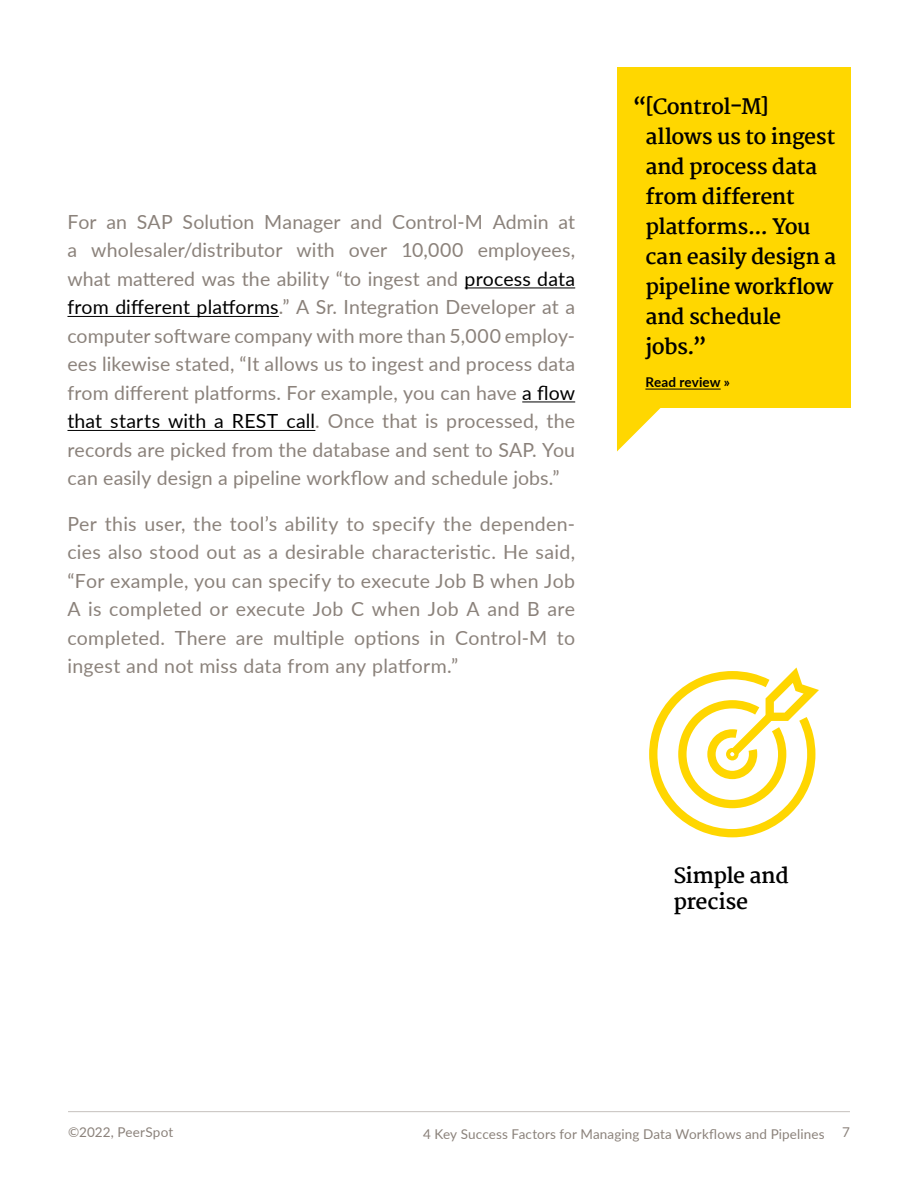
<style>
.page{position:relative;width:918px;height:1188px;background:#fff}
.page>*{position:absolute;margin:0;border:0;box-sizing:border-box;transform-origin:0 0}
.t1{font:700 21px/30px "Martel";letter-spacing:-.02em;color:#000}
.t2{font:19.5px/28.5px "Lato";letter-spacing:.01em;color:#8b827b;text-align:justify}
.t3{font:13.5px "Lato";letter-spacing:.01em;color:#8b827b}
.t4{font:700 13.5px "Lato";letter-spacing:.01em;color:#000}
.s1{color:#000}
</style>
<div class="page">
<hr style="left:68px;top:1111px;width:782px;height:1px;background:#c5c1bd">
<hr style="left:465px;top:288px;width:110px;height:1px;background:#000">
<hr style="left:68px;top:316px;width:211px;height:1px;background:#000">
<hr style="left:522px;top:402px;width:53px;height:1px;background:#000">
<hr style="left:68px;top:430px;width:247px;height:1px;background:#000">
<div style="left:617px;top:68px;width:233px;height:340px;background:#ffd700"></div>
<svg style="left:617px;top:408px;width:44px;height:43px"></svg>
<hr style="left:645px;top:389px;width:76px;height:1px;background:#000">
<svg style="left:649px;top:668px;width:170px;height:169px"></svg>
<p class="t2" style="left:67px;top:207px;width:509px">For an SAP Solution Manager and Control-M Admin at a wholesaler/distributor with over 10,000 employees, what mattered was the ability “to ingest and <span class="s1">process data from different platforms</span>.” A Sr. Integration Developer at a computer software company with more than 5,000 employ&shy;ees likewise stated, “It allows us to ingest and process data from different platforms. For example, you can have <span class="s1">a flow that starts with a REST call</span>. Once that is processed, the records are picked from the database and sent to SAP. You can easily design a pipeline workflow and schedule jobs.”</p>
<p class="t2" style="left:67px;top:509px;width:509px">Per this user, the tool’s ability to specify the dependen&shy;cies also stood out as a desirable characteristic. He said, “For example, you can specify to execute Job B when Job A is completed or execute Job C when Job A and B are completed. There are multiple options in Control-M to ingest and not miss data from any platform.”</p>
<p class="t1" style="left:645px;top:91px;width:192px;text-indent:-13px">“[Control-M] allows us to ingest and process data from different platforms... You can easily design a pipeline workflow and schedule jobs.”</p>
<p class="t4" style="left:645px;top:372px;width:86px">Read review »</p>
<p class="t1" style="left:673px;top:863px;width:117px;line-height:25.5px">Simple and precise</p>
<p class="t3" style="left:68px;top:1122px;width:107px">©2022, PeerSpot</p>
<p class="t3" style="left:423px;top:1124px;width:403px">4 Key Success Factors for Managing Data Workflows and Pipelines</p>
<p class="t3" style="left:842px;top:1122px;width:9px">7</p>
</div>
